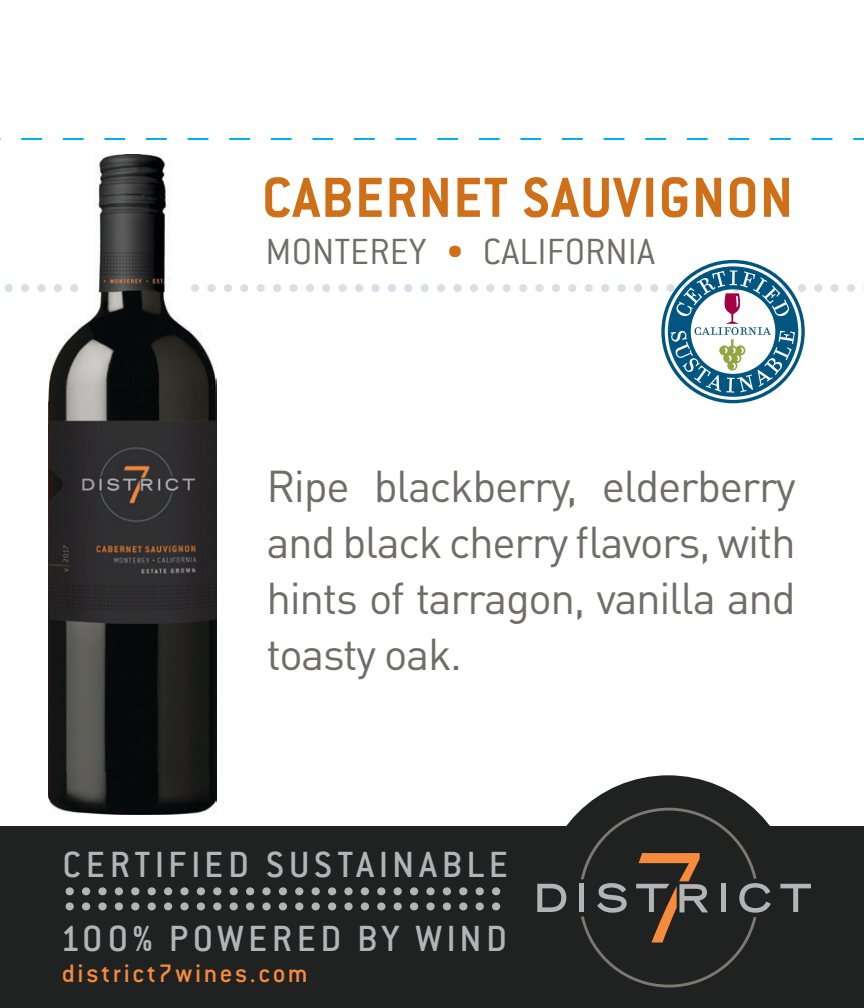
<style>
.page{position:relative;width:864px;height:1008px;background:#fff}
.page>*{position:absolute;margin:0;border:0;box-sizing:border-box;transform-origin:0 0}
.t1{font:700 62px "Conduit ITC";letter-spacing:.025em;color:#cf7019}
.t2{font:44px/56px "DIN Pro";letter-spacing:-.03em;color:#6f6c6a;text-align:justify}
.t3{font:500 40px/74px "Conduit ITC Std";letter-spacing:.11em;color:#b2b4b6}
.t4{font:40px "Conduit ITC Light";color:#6f6c6a}
.t5{font:500 27.6px "Conduit ITC Std";letter-spacing:.1em;color:#f68a3d}
.s1{color:#cf7019}
</style>
<div class="page">
<svg style="left:0;top:138px;width:864px;height:2px"></svg>
<img style="left:49px;top:154px;width:168px;height:661px">
<div style="left:0;top:826px;width:864px;height:182px;background:#202222"></div>
<svg style="left:540px;top:775px;width:256px;height:126px;fill:#202222"></svg>
<svg style="left:70px;top:887px;width:431px;height:8px"></svg>
<svg style="left:70px;top:902px;width:431px;height:8px"></svg>
<svg style="left:537px;top:884px;width:29px;height:28px"></svg>
<div style="left:579px;top:884px;width:5px;height:28px;background:#b2b4b6"></div>
<svg style="left:780px;top:884px;width:31px;height:28px"></svg>
<svg style="left:581px;top:808px;width:190px;height:180px"></svg>
<svg style="left:4px;top:284px;width:76px;height:8px"></svg>
<svg style="left:195px;top:260px;width:669px;height:143px"></svg>
<h1 class="t1" style="left:262px;top:160px;width:533px">CABERNET SAUVIGNON</h1>
<p class="t4" style="left:266px;top:227px;width:391px">MONTEREY <span class="s1">•</span> CALIFORNIA</p>
<p class="t2" style="left:266px;top:457px;width:531px">Ripe blackberry, elderberry and black cherry flavors, with hints of tarragon, vanilla and toasty oak.</p>
<p class="t3" style="left:60px;top:826px;width:449px">CERTIFIED SUSTAINABLE<br>100% POWERED BY WIND</p>
<p class="t5" style="left:62px;top:957px;width:248px">district7wines.com</p>
</div>
